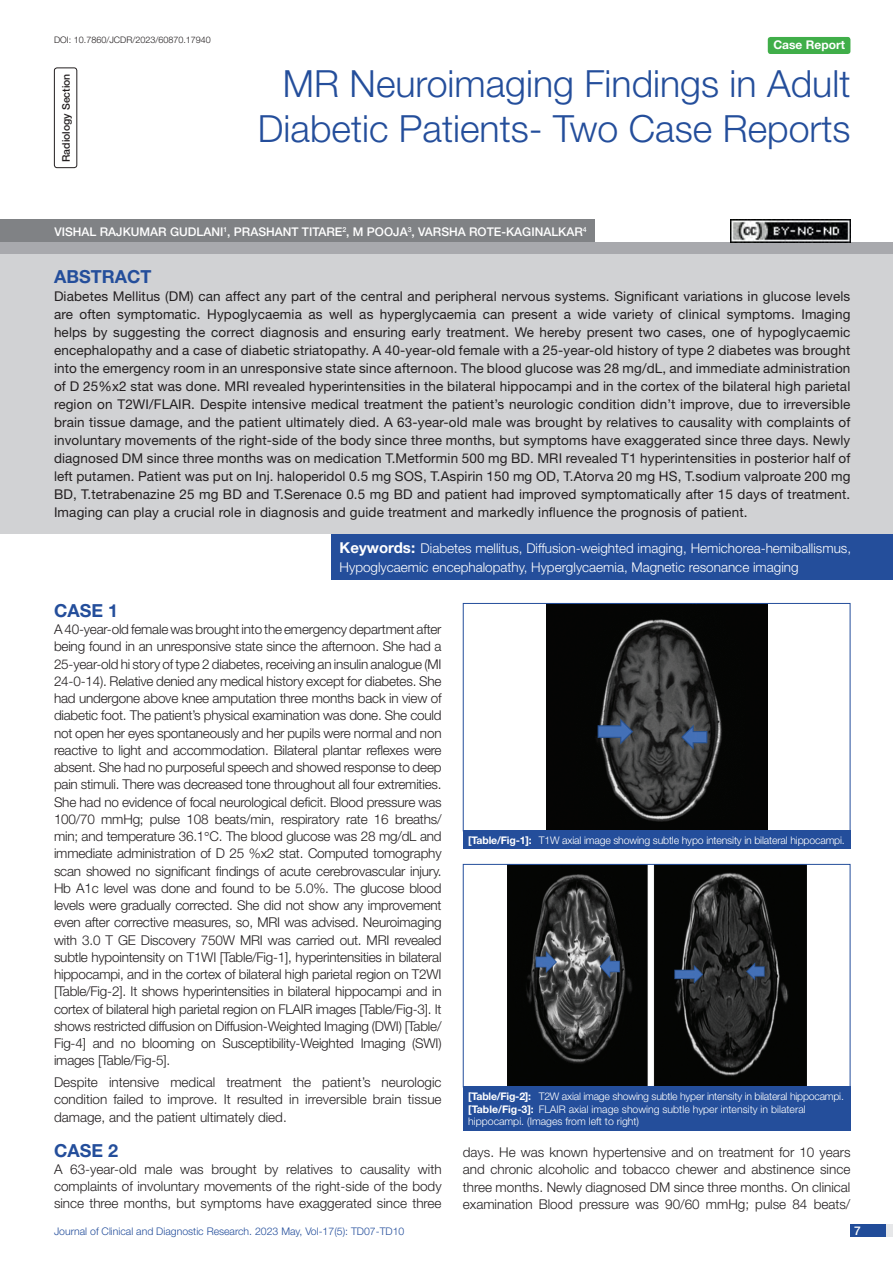
<style>
.page{position:relative;width:893px;height:1263px;background:#fff}
.page>*{position:absolute;margin:0;border:0;box-sizing:border-box;transform-origin:0 0}
.t1{font:300 37.5px/45px "Helvetica Neue";color:#244e9b;text-align:right}
.Heading{font:700 18px "Helvetica Neue";color:#244e9b}
.Abstract_head{font:700 18px "Helvetica Neue";color:#244e9b}
.Body_text{font:300 13.5px/17.2px "Helvetica Neue";color:#231f20;text-align:justify}
.Abstract_Text{font:13.5px/18px "Helvetica Neue";letter-spacing:.01em;color:#231f20;text-align:justify}
.Key_words{font:300 13.5px/18.8px "Helvetica Neue";color:#fff}
.Author{font:500 12px "Helvetica Neue";color:#fff}
.t2{font:700 12px "Helvetica Neue";color:#fff}
.TABLE_FIG{font:300 10.5px/12.6px "Helvetica Neue";letter-spacing:-.015em;color:#fff}
.t3{font:300 10.5px "Helvetica Neue";color:#244e9b}
.section{font:500 10.5px "Helvetica Neue";color:#231f20}
.DOI{font:300 9px "Helvetica Neue";color:#231f20}
.s1{font-weight:700;font-size:15px}
.s2{font-weight:700}
</style>
<div class="page">
<div style="left:850px;top:1224px;width:43px;height:13px;background:#e6e7e9"></div>
<div style="left:850px;top:1224px;width:35px;height:13px;background:#214c99"></div>
<div style="left:54px;top:68px;width:23px;height:100px;border:1px solid #231f20;border-radius:3px"></div>
<div style="left:768px;top:37px;width:82px;height:17px;background:#40ae49;border-radius:3px"></div>
<div style="left:332px;top:534px;width:561px;height:46px;background:#244e9b"></div>
<div style="left:0;top:242px;width:893px;height:12px;background:#a8a9ad"></div>
<div style="left:0;top:219px;width:594px;height:23px;background:#808285"></div>
<div style="left:0;top:254px;width:893px;height:280px;background:#d1d2d4"></div>
<img style="left:546px;top:605px;width:221px;height:224px">
<div style="left:463px;top:603px;width:387px;height:228px;border:1px solid #244e9b"></div>
<div style="left:463px;top:830px;width:387px;height:19px;background:#244e9b"></div>
<img style="left:507px;top:866px;width:299px;height:219px">
<div style="left:463px;top:864px;width:387px;height:223px;border:1px solid #244e9b"></div>
<div style="left:463px;top:1087px;width:387px;height:44px;background:#244e9b"></div>
<img style="left:730px;top:220px;width:120px;height:22px">
<p class="DOI" style="left:54px;top:35px;width:158px">DOI: 10.7860/JCDR/2023/60870.17940</p>
<p class="section" style="left:60px;top:162px;width:90px;rotate:-90deg">RADIOLOGY SECTION</p>
<p class="t1" style="left:258px;top:60px;width:594px">MR Neuroimaging Findings in Adult<br>Diabetic Patients- Two Case Reports</p>
<p class="t2" style="left:773px;top:37px;width:73px">Case Report</p>
<p class="Author" style="left:54px;top:224px;width:534px">VISHAL RAJKUMAR GUDLANI<sup>1</sup>, PRASHANT TITARE<sup>2</sup>, M POOJA<sup>3</sup>, VARS HA ROTE-KAG INALKAR<sup>4</sup></p>
<p class="Abstract_head" style="left:54px;top:265px;width:99px">ABSTRACT</p>
<p class="Abstract_Text" style="left:54px;top:286px;width:798px">Diabetes Mellitus (DM) can affect any part of the central and peripheral nervous systems. Significant variations in glucose levels are often symptomatic. Hypoglycaemia as well as hyperglycaemia can present a wide variety of clinical symptoms. Imaging helps by suggesting the correct diagnosis and ensuring early treatment. We hereby present two cases, one of hypoglycaemic encephalopathy and a case of diabetic striatopathy. A 40-year-old female with a 25-year-old history of type 2 diabetes was brought into the emergency room in an unresponsive state since afternoon. The blood glucose was 28 mg/dL, and immediate administration of D 25%x2 stat was done. MRI revealed hyperintensities in the bilateral hippocampi and in the cortex of the bilateral high parietal region on T2WI/FLAIR. Despite intensive medical treatment the patient’s neurologic condition didn’t improve, due to irreversible brain tissue damage, and the patient ultimately died. A 63-year-old male was brought by relatives to causality with complaints of involuntary movements of the right-side of the body since three months, but symptoms have exaggerated since three days. Newly diagnosed DM since three months was on medication T.Metformin 500 mg BD. MRI revealed T1 hyperintensities in posterior half of left putamen. Patient was put on Inj. haloperidol 0.5 mg SOS, T.Aspirin 150 mg OD, T.Atorva 20 mg HS, T.sodium valproate 200 mg BD, T.tetrabenazine 25 mg BD and T.Serenace 0.5 mg BD and patient had improved symptomatically after 15 days of treatment.<br>Imaging can play a crucial role in diagnosis and guide treatment and markedly influence the prognosis of patient.</p>
<p class="Key_words" style="left:340px;top:539px;width:513px"><span class="s1">Keywords:</span> Diabetes mellitus, Diffusion-weighted imaging, Hemichorea-hemiballismus,<br>Hypoglycaemic encephalopathy, Hyperglycaemia, Magnetic resonance imaging</p>
<p class="Heading" style="left:54px;top:599px;width:66px">Case 1</p>
<p class="Body_text" style="left:54px;top:620px;width:389px">A 40-year-old female was brought into the emergency department after being found in an unresponsive state since the afternoon. She had a 25-year-old hi story of type 2 diabetes, receiving an insulin analogue (MI 24-0-14). Relative denied any medical history except for diabetes. She had undergone above knee amputation three months back in view of diabetic foot. The patient’s physical examination was done. She could not open her eyes spontaneously and her pupils were normal and non reactive to light and accommodation. Bilateral plantar reflexes were absent. She had no purposeful speech and showed response to deep pain stimuli. There was decreased tone throughout all four extremities.<br>She had no evidence of focal neurological deficit. Blood pressure was 100/70 mmHg; pulse 108 beats/min, respiratory rate 16 breaths/ min; and temperature 36.1 C. The blood glucose was 28 mg/dL and immediate administration of D 25 %x2 stat. Computed tomography scan showed no significant findings of acute cerebrovascular injury.<br>Hb A1c level was done and found to be 5.0%. The glucose blood levels were gradually corrected. She did not show any improvement even after corrective measures, so, MRI was advised. Neuroimaging with 3.0 T GE Discovery 750W MRI was carried out. MRI revealed subtle hypointensity on T1WI [Table/Fig-1], hyperintensities in bilateral hippocampi, and in the cortex of bilateral high parietal region on T2WI [Table/Fig-2]. It shows hyperintensities in bilateral hippocampi and in cortex of bilateral high parietal region on FLAIR images [Table/Fig-3]. It shows restricted diffusion on Diffusion-Weighted Imaging (DWI) [Table/ Fig-4] and no blooming on Susceptibility-Weighted Imaging (SWI) images [Table/Fig-5].</p>
<p class="Body_text" style="left:54px;top:1073px;width:389px">Despite intensive medical treatment the patient’s neurologic condition failed to improve. It resulted in irreversible brain tissue damage, and the patient ultimately died.</p>
<p class="Heading" style="left:54px;top:1139px;width:66px">Case 2</p>
<p class="Body_text" style="left:54px;top:1160px;width:389px">A 63-year-old male was brought by relatives to causality with complaints of involuntary movements of the right-side of the body since three months, but symptoms have exaggerated since three</p>
<p class="TABLE_FIG" style="left:468px;top:833px;width:378px"><span class="s2">[Table/Fig-1]:</span> T1W axial image showing subtle hypo intensity in bilateral hippocampi.</p>
<p class="TABLE_FIG" style="left:468px;top:1090px;width:377px"><span class="s2">[Table/Fig-2]:</span> T2W axial image showing subtle hyper intensity in bilateral hippocampi.</p>
<p class="TABLE_FIG" style="left:468px;top:1102px;width:339px"><span class="s2">[Table/Fig-3]:</span> FLAIR axial image showing subtle hyper intensity in bilateral hippocampi. (Images from left to right)</p>
<p class="Body_text" style="left:463px;top:1143px;width:389px">days. He was known hypertensive and on treatment for 10 years and chronic alcoholic and tobacco chewer and abstinence since three months. Newly diagnosed DM since three months. On clinical examination Blood pressure was 90/60 mmHg; pulse 84 beats/</p>
<p class="t3" style="left:54px;top:1225px;width:352px">Journal of Clinical and Diagnostic Research. 2023 May, Vol-17(5): TD07-TD10</p>
<p class="Author" style="left:854px;top:1223px;width:8px">7</p>
</div>
